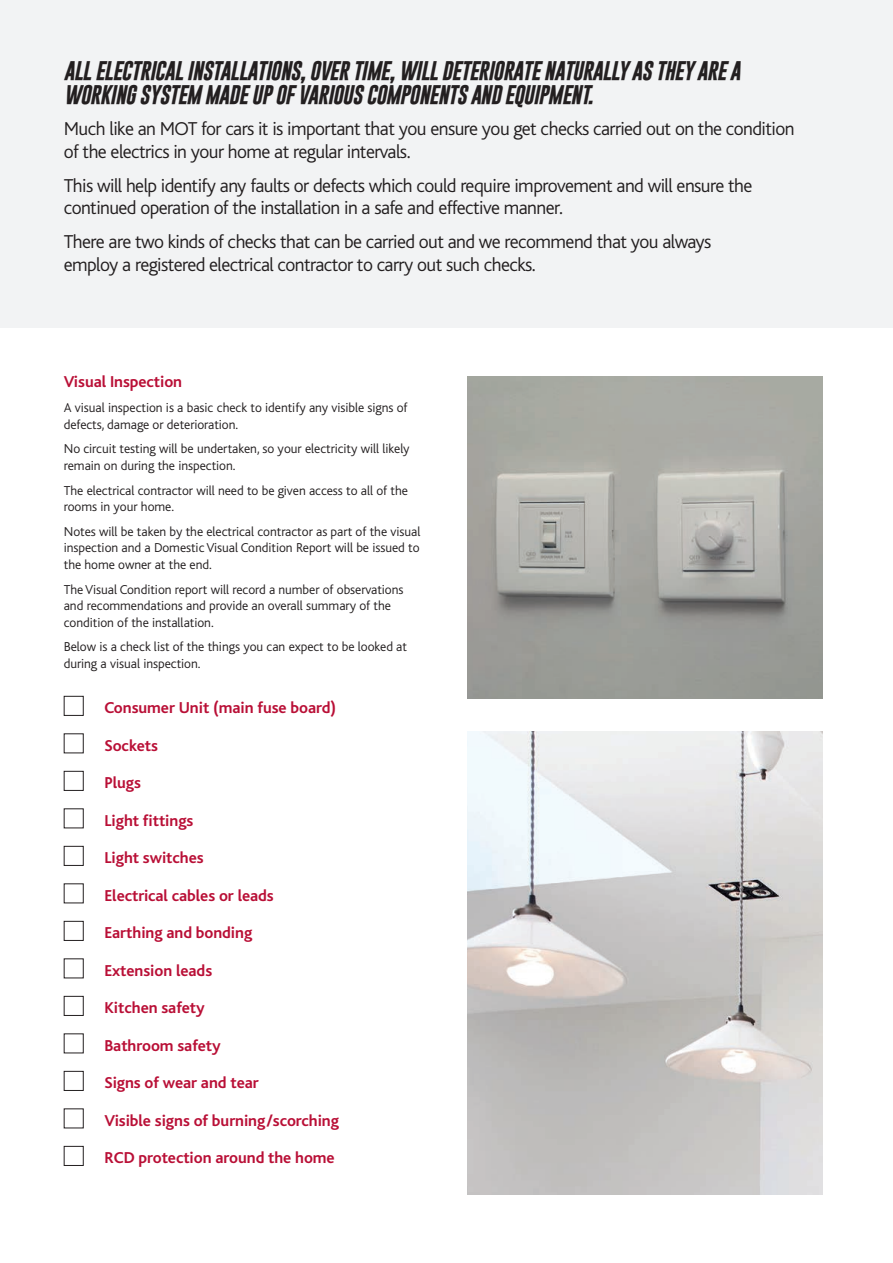
<style>
.page{position:relative;width:893px;height:1263px;background:#fff}
.page>*{position:absolute;margin:0;border:0;box-sizing:border-box;transform-origin:0 0}
.t1{font:300 19.5px "Bliss";letter-spacing:-.03em;color:#231f20}
.t2{font:italic 700 19.5px "Gobold";letter-spacing:-.03em;color:#231f20}
.t3{font:700 16.5px "Bliss";letter-spacing:-.005em;color:#b90f36}
.t4{font:300 13.5px/16.5px "Bliss";letter-spacing:-.005em;color:#231f20}
</style>
<div class="page">
<div style="left:0;top:0;width:893px;height:327px;background:#f2f3f4"></div>
<img style="left:468px;top:377px;width:354px;height:321px">
<img style="left:468px;top:732px;width:354px;height:462px">
<div style="left:64px;top:696px;width:20px;height:20px;border:1px solid #231f20"></div>
<div style="left:64px;top:733px;width:20px;height:20px;border:1px solid #231f20"></div>
<div style="left:64px;top:771px;width:20px;height:20px;border:1px solid #231f20"></div>
<div style="left:64px;top:808px;width:20px;height:20px;border:1px solid #231f20"></div>
<div style="left:64px;top:846px;width:20px;height:20px;border:1px solid #231f20"></div>
<div style="left:64px;top:883px;width:20px;height:20px;border:1px solid #231f20"></div>
<div style="left:64px;top:921px;width:20px;height:20px;border:1px solid #231f20"></div>
<div style="left:64px;top:958px;width:20px;height:20px;border:1px solid #231f20"></div>
<div style="left:64px;top:996px;width:20px;height:20px;border:1px solid #231f20"></div>
<div style="left:64px;top:1033px;width:20px;height:20px;border:1px solid #231f20"></div>
<div style="left:64px;top:1071px;width:20px;height:20px;border:1px solid #231f20"></div>
<div style="left:64px;top:1108px;width:20px;height:20px;border:1px solid #231f20"></div>
<div style="left:64px;top:1146px;width:20px;height:20px;border:1px solid #231f20"></div>
<p class="t2" style="left:64px;top:62px;width:678px">ALL ELECTRICAL INSTALLATIONS, OVER TIME, WILL DETERIORATE NATURALLY AS THEY ARE A</p>
<p class="t2" style="left:64px;top:85px;width:531px">WORKING SYSTEM MADE UP OF VARIOUS COMPONENTS AND EQUIPMENT.</p>
<p class="t1" style="left:64px;top:122px;width:732px">Much like an MOT for cars it is important that you ensure you get checks carried out on the condition</p>
<p class="t1" style="left:64px;top:144px;width:348px">of the electrics in your home at regular intervals.</p>
<p class="t1" style="left:64px;top:178px;width:690px">This will help identify any faults or defects which could require improvement and will ensure the</p>
<p class="t1" style="left:64px;top:200px;width:501px">continued operation of the installation in a safe and effective manner.</p>
<p class="t1" style="left:64px;top:234px;width:649px">There are two kinds of checks that can be carried out and we recommend that you always</p>
<p class="t1" style="left:64px;top:257px;width:473px">employ a registered electrical contractor to carry out such checks.</p>
<p class="t3" style="left:64px;top:376px;width:120px">Visual Inspection</p>
<p class="t4" style="left:64px;top:401px;width:345px">A visual inspection is a basic check to identify any visible signs of</p>
<p class="t4" style="left:64px;top:417px;width:176px">defects, damage or deterioration.</p>
<p class="t4" style="left:64px;top:442px;width:347px">No circuit testing will be undertaken, so your electricity will likely</p>
<p class="t4" style="left:64px;top:458px;width:173px">remain on during the inspection.</p>
<p class="t4" style="left:64px;top:483px;width:346px">The electrical contractor will need to be given access to all of the rooms in your home.</p>
<p class="t4" style="left:64px;top:524px;width:358px">Notes will be taken by the electrical contractor as part of the visual</p>
<p class="t4" style="left:64px;top:541px;width:357px">inspection and a Domestic Visual Condition Report will be issued to the home owner at the end.</p>
<p class="t4" style="left:64px;top:582px;width:341px">The Visual Condition report will record a number of observations</p>
<p class="t4" style="left:64px;top:599px;width:329px">and recommendations and provide an overall summary of the</p>
<p class="t4" style="left:64px;top:615px;width:151px">condition of the installation.</p>
<p class="t4" style="left:64px;top:640px;width:345px">Below is a check list of the things you can expect to be looked at</p>
<p class="t4" style="left:64px;top:656px;width:138px">during a visual inspection.</p>
<p class="t3" style="left:105px;top:701px;width:233px">Consumer Unit (main fuse board)</p>
<p class="t3" style="left:105px;top:739px;width:55px">Sockets</p>
<p class="t3" style="left:105px;top:776px;width:38px">Plugs</p>
<p class="t3" style="left:105px;top:814px;width:90px">Light fittings</p>
<p class="t3" style="left:105px;top:851px;width:101px">Light switches</p>
<p class="t3" style="left:105px;top:889px;width:171px">Electrical cables or leads</p>
<p class="t3" style="left:105px;top:926px;width:149px">Earthing and bonding</p>
<p class="t3" style="left:105px;top:964px;width:109px">Extension leads</p>
<p class="t3" style="left:105px;top:1001px;width:102px">Kitchen safety</p>
<p class="t3" style="left:105px;top:1039px;width:118px">Bathroom safety</p>
<p class="t3" style="left:105px;top:1076px;width:156px">Signs of wear and tear</p>
<p class="t3" style="left:105px;top:1114px;width:236px">Visible signs of burning/scorching</p>
<p class="t3" style="left:105px;top:1151px;width:232px">RCD protection around the home</p>
</div>
